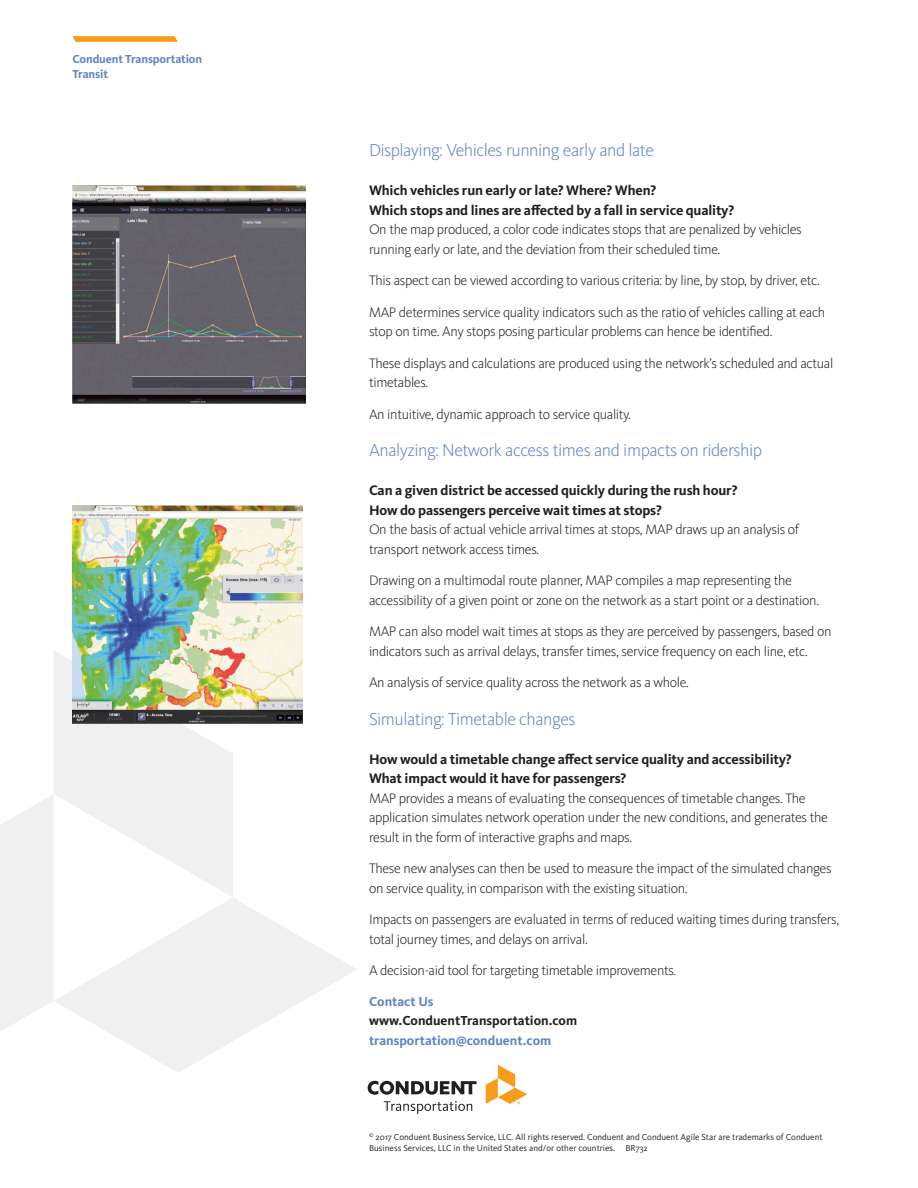
<style>
.page{position:relative;width:918px;height:1188px;background:#fff}
.page>*{position:absolute;margin:0;border:0;box-sizing:border-box;transform-origin:0 0}
.Cover_intro_text_-_b{font:300 18px "Kievit Pro";letter-spacing:-.025em;color:#5f84c3}
.Body_text{font:300 14.25px/19.5px "Kievit Pro";letter-spacing:-.025em;color:#231f20}
.Subhead_text{font:700 14.25px "Kievit Pro";letter-spacing:-.01em;color:#231f20}
.t1{font:700 13.5px "Kievit Pro";color:#5f84c3}
.t2{font:700 13.5px "Kievit Pro";color:#231f20}
.Business_category{font:700 12px "Kievit Pro";letter-spacing:-.01em;color:#5f84c3}
.Legal{font:9px/10.5px "Kievit Pro";color:#231f20}
</style>
<div class="page">
<svg style="left:0;top:795px;width:53px;height:236px"></svg>
<svg style="left:55px;top:898px;width:302px;height:175px"></svg>
<svg style="left:54px;top:651px;width:179px;height:246px;fill:#f0f0f0"></svg>
<img style="left:72px;top:186px;width:234px;height:217px">
<img style="left:72px;top:506px;width:231px;height:218px">
<svg style="left:72px;top:36px;width:106px;height:6px"></svg>
<svg style="left:368px;top:1081px;width:109px;height:14px"></svg>
<svg style="left:384px;top:1101px;width:88px;height:13px"></svg>
<svg style="left:486px;top:1065px;width:41px;height:39px"></svg>
<p class="Business_category" style="left:72px;top:52px;width:131px">Conduent Transportation</p>
<p class="Business_category" style="left:72px;top:67px;width:37px">Transit</p>
<p class="Cover_intro_text_-_b" style="left:369px;top:140px;width:286px">Displaying: Vehicles running early and late</p>
<p class="Subhead_text" style="left:369px;top:182px;width:289px">Which vehicles run early or late? Where? When?</p>
<p class="Subhead_text" style="left:369px;top:201px;width:367px">Which stops and lines are affected by a fall in service quality?</p>
<p class="Body_text" style="left:369px;top:220px;width:434px">On the map produced, a color code indicates stops that are penalized by vehicles running early or late, and the deviation from their scheduled time.</p>
<p class="Body_text" style="left:369px;top:271px;width:452px">This aspect can be viewed according to various criteria: by line, by stop, by driver, etc.</p>
<p class="Body_text" style="left:369px;top:302px;width:458px">MAP determines service quality indicators such as the ratio of vehicles calling at each stop on time. Any stops posing particular problems can hence be identified.</p>
<p class="Body_text" style="left:369px;top:353px;width:466px">These displays and calculations are produced using the network’s scheduled and actual timetables.</p>
<p class="Body_text" style="left:369px;top:404px;width:263px">An intuitive, dynamic approach to service quality.</p>
<p class="Cover_intro_text_-_b" style="left:369px;top:440px;width:395px">Analyzing: Network access times and impacts on ridership</p>
<p class="Subhead_text" style="left:369px;top:482px;width:370px">Can a given district be accessed quickly during the rush hour?</p>
<p class="Subhead_text" style="left:369px;top:501px;width:294px">How do passengers perceive wait times at stops?</p>
<p class="Body_text" style="left:369px;top:520px;width:432px">On the basis of actual vehicle arrival times at stops, MAP draws up an analysis of transport network access times.</p>
<p class="Body_text" style="left:369px;top:571px;width:452px">Drawing on a multimodal route planner, MAP compiles a map representing the accessibility of a given point or zone on the network as a start point or a destination.</p>
<p class="Body_text" style="left:369px;top:622px;width:464px">MAP can also model wait times at stops as they are perceived by passengers, based on indicators such as arrival delays, transfer times, service frequency on each line, etc.</p>
<p class="Body_text" style="left:369px;top:673px;width:321px">An analysis of service quality across the network as a whole.</p>
<p class="Cover_intro_text_-_b" style="left:369px;top:708px;width:208px">Simulating: Timetable changes</p>
<p class="Subhead_text" style="left:369px;top:750px;width:424px">How would a timetable change affect service quality and accessibility?</p>
<p class="Subhead_text" style="left:369px;top:770px;width:259px">What impact would it have for passengers?</p>
<p class="Body_text" style="left:369px;top:788px;width:460px">MAP provides a means of evaluating the consequences of timetable changes. The application simulates network operation under the new conditions, and generates the result in the form of interactive graphs and maps.</p>
<p class="Body_text" style="left:369px;top:859px;width:464px">These new analyses can then be used to measure the impact of the simulated changes on service quality, in comparison with the existing situation.</p>
<p class="Body_text" style="left:369px;top:910px;width:472px">Impacts on passengers are evaluated in terms of reduced waiting times during transfers, total journey times, and delays on arrival.</p>
<p class="Body_text" style="left:369px;top:961px;width:309px">A decision-aid tool for targeting timetable improvements.</p>
<p class="t1" style="left:369px;top:993px;width:66px">Contact Us</p>
<p class="t2" style="left:369px;top:1013px;width:210px">www.ConduentTransportation.com</p>
<p class="t1" style="left:369px;top:1032px;width:184px">transportation@conduent.com</p>
<p class="Legal" style="left:369px;top:1132px;width:455px"><sup>©</sup> 2017 Conduent Business Service, LLC. All rights reserved. Conduent and Conduent Agile Star are trademarks of Conduent<br>Business Services, LLC in the United States and/or other countries. BR732</p>
</div>
